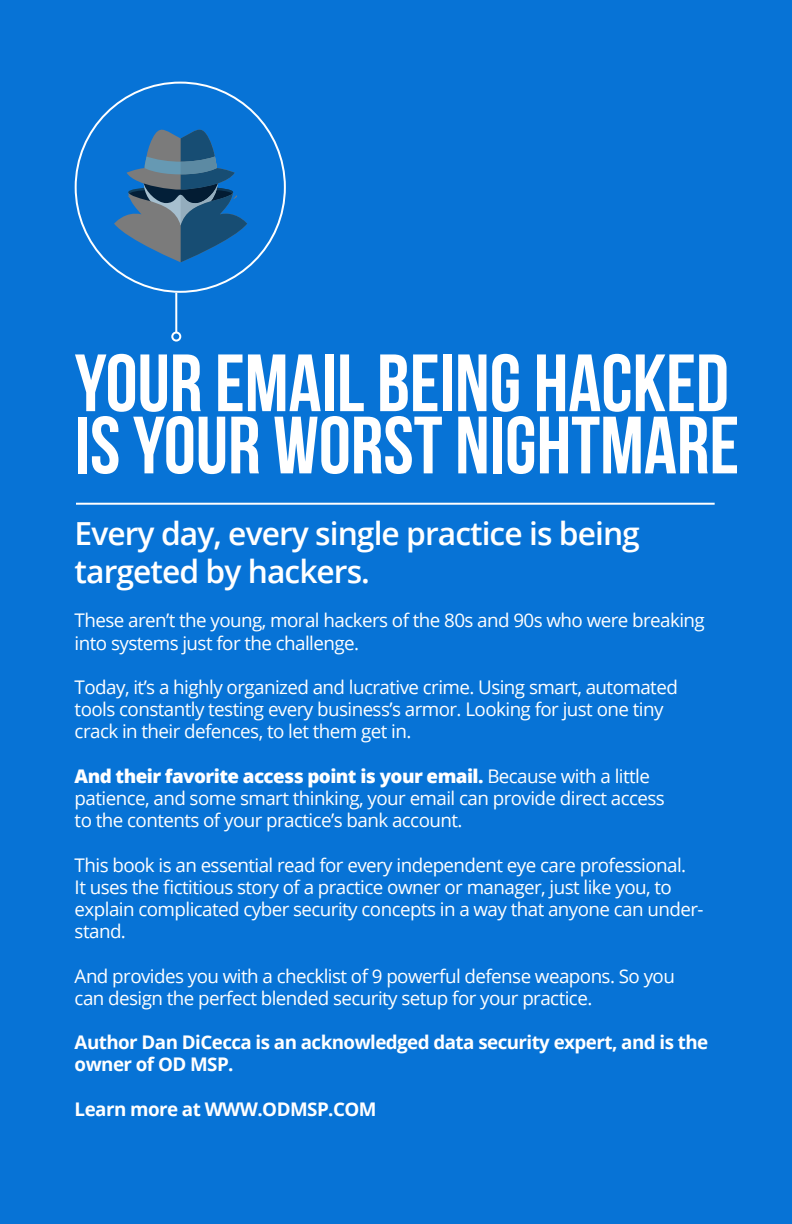
<style>
.page{position:relative;width:792px;height:1224px;background:#0773d6}
.page>*{position:absolute;margin:0;border:0;box-sizing:border-box;transform-origin:0 0}
.t1{font:700 81px "Bebas Neue";color:#fff}
.t2{font:600 31.8px "Open Sans";letter-spacing:-.03em;color:#fff}
.t3{font:18.8px/22.2px "Open Sans";letter-spacing:-.03em;color:#fff}
.t4{font:700 18.8px/22.2px "Open Sans";letter-spacing:-.03em;color:#fff}
.t5{font:800 18.8px "Open Sans";letter-spacing:-.03em;color:#fff}
.s1{font-weight:400}
</style>
<div class="page">
<hr style="left:76px;top:503px;width:639px;height:2px;background:#fff">
<svg style="left:114px;top:129px;width:133px;height:133px"></svg>
<hr style="left:175px;top:293px;width:2px;height:40px;background:#fff">
<div style="left:171px;top:332px;width:10px;height:10px;border:2px solid #fff;border-radius:50%"></div>
<p class="t1" style="left:75px;top:339px;width:656px">YOUR EMAIL BEING HACKED</p>
<p class="t1" style="left:75px;top:401px;width:666px">IS YOUR WORST NIGHTMARE</p>
<p class="t2" style="left:75px;top:512px;width:567px">Every day, every single practice is being</p>
<p class="t2" style="left:75px;top:550px;width:297px">targeted by hackers.</p>
<p class="t3" style="left:75px;top:609px;width:632px">These aren’t the young, moral hackers of the 80s and 90s who were breaking into systems just for the challenge.</p>
<p class="t3" style="left:75px;top:676px;width:605px">Today, it’s a highly organized and lucrative crime. Using smart, automated tools constantly testing every business’s armor. Looking for just one tiny</p>
<p class="t3" style="left:75px;top:720px;width:338px">crack in their defences, to let them get in.</p>
<p class="t5" style="left:75px;top:762px;width:577px">And their favorite access point is your email. <span class="s1">Because with a little</span></p>
<p class="t3" style="left:75px;top:787px;width:592px">patience, and some smart thinking, your email can provide direct access</p>
<p class="t3" style="left:75px;top:809px;width:389px">to the contents of your practice’s bank account.</p>
<p class="t3" style="left:75px;top:853px;width:613px">This book is an essential read for every independent eye care professional.</p>
<p class="t3" style="left:75px;top:875px;width:630px">It uses the fictitious story of a practice owner or manager, just like you, to explain complicated cyber security concepts in a way that anyone can under&shy;stand.</p>
<p class="t3" style="left:75px;top:964px;width:602px">And provides you with a checklist of 9 powerful defense weapons. So you</p>
<p class="t3" style="left:75px;top:986px;width:519px">can design the perfect blended security setup for your practice.</p>
<p class="t4" style="left:75px;top:1031px;width:635px">Author Dan DiCecca is an acknowledged data security expert, and is the owner of OD MSP.</p>
<p class="t4" style="left:75px;top:1097px;width:303px">Learn more at WWW.ODMSP.COM</p>
</div>
